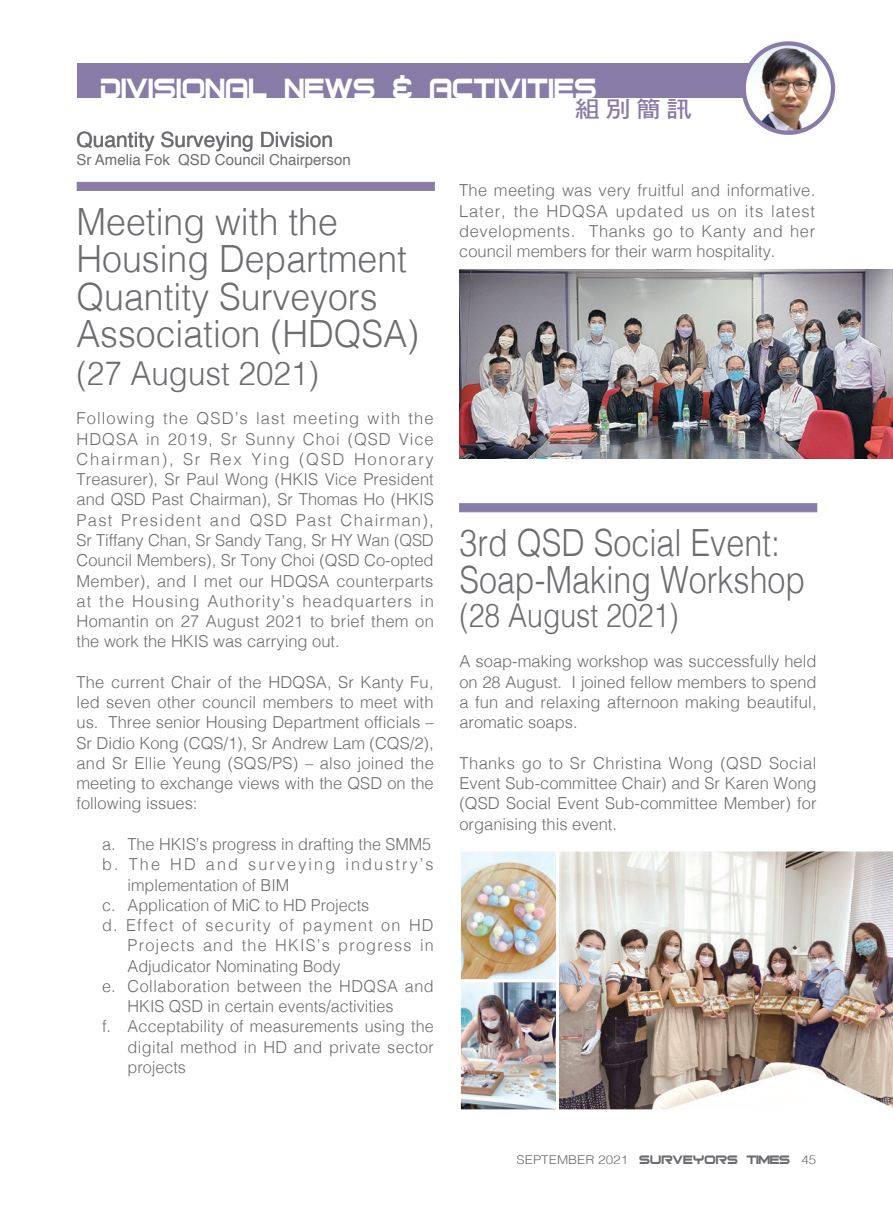
<style>
.page{position:relative;width:893px;height:1217px;background:#fff}
.page>*{position:absolute;margin:0;border:0;box-sizing:border-box;transform-origin:0 0}
.t1{font:300 37.5px/37.5px "Helvetica";color:#6c6d70;scale:.95 1}
.t2{font:300 37.5px/37.5px "Helvetica";color:#6c6d70;scale:.86 1}
.t3{font:37.5px "Bitsumishi";color:#fff;scale:.9 1}
.t4{font:300 33px "Helvetica";color:#6c6d70;scale:.95 1}
.t5{font:300 33px "Helvetica";color:#6c6d70;scale:.86 1}
.t6{font:22.95px "DF Hei Bd HK BF";color:#897ba8;scale:1.11 1}
.t7{font:21px "Helvetica";color:#6c6d70}
.t8{font:300 16.5px/20.2px "Helvetica";color:#6c6d70;text-align:justify}
.t9{font:300 16.5px "Helvetica";letter-spacing:.075em;color:#6c6d70}
.t10{font:300 16.5px "Helvetica";letter-spacing:.03em;color:#6c6d70}
.t11{font:300 16.5px "Helvetica";letter-spacing:.02em;color:#6c6d70}
.t12{font:300 16.5px "Helvetica";letter-spacing:.13em;color:#6c6d70}
.t13{font:15px "Helvetica";color:#6c6d70}
.t14{font:300 12.15px "Helvetica";color:#6c6d70;scale:1.11 1}
.s1{font-family:"Bitsumishi";font-weight:400;font-size:16.5px}
</style>
<div class="page">
<div style="left:77px;top:64px;width:739px;height:34px;background:#897ba8"></div>
<div style="left:77px;top:182px;width:358px;height:8px;background:#897ba8"></div>
<div style="left:459px;top:503px;width:358px;height:9px;background:#897ba8;border:1px solid #897ba8"></div>
<svg style="left:742px;top:41px;width:93px;height:94px"></svg>
<img style="left:746px;top:46px;width:85px;height:85px;border-radius:43px">
<img style="left:459px;top:270px;width:434px;height:188px">
<img style="left:462px;top:852px;width:93px;height:256px">
<div style="left:458px;top:848px;width:101px;height:134px;border:3px solid #fff"></div>
<img style="left:556px;top:848px;width:337px;height:262px">
<div style="left:458px;top:979px;width:101px;height:133px;border:3px solid #fff"></div>
<h1 class="t3" style="left:101px;top:73px;width:553px">DIVISIONAL NEWS &amp; ACTIVITIES</h1>
<h3 class="t6" style="left:575px;top:97px;width:107px">組別簡訊</h3>
<p class="t7" style="left:77px;top:123px;width:258px">Quantity Surveying Division</p>
<p class="t13" style="left:77px;top:148px;width:276px">Sr Amelia Fok QSD Council Chairperson</p>
<h1 class="t1" style="left:77px;top:200px;width:362px">Meeting with the<br>Housing Department<br>Quantity Surveyors<br>Association (HDQSA)</h1>
<h2 class="t4" style="left:77px;top:345px;width:256px">(27 August 2021)</h2>
<p class="t8" style="left:77px;top:407px;width:359px">Following the QSD’s last meeting with the HDQSA in 2019, Sr Sunny Choi (QSD Vice Chairman), Sr Rex Ying (QSD Honorary Treasurer), Sr Paul Wong (HKIS Vice President and QSD Past Chairman), Sr Thomas Ho (HKIS Past President and QSD Past Chairman), Sr Tiffany Chan, Sr Sandy Tang, Sr HY Wan (QSD Council Members), Sr Tony Choi (QSD Co-opted Member), and I met our HDQSA counterparts at the Housing Authority’s headquarters in Homantin on 27 August 2021 to brief them on the work the HKIS was carrying out.</p>
<p class="t8" style="left:77px;top:670px;width:359px">The current Chair of the HDQSA, Sr Kanty Fu, led seven other council members to meet with us. Three senior Housing Department officials – Sr Didio Kong (CQS/1), Sr Andrew Lam (CQS/2), and Sr Ellie Yeung (SQS/PS) – also joined the meeting to exchange views with the QSD on the following issues:</p>
<p class="t8" style="left:102px;top:832px;width:331px">a. The HKIS’s progress in drafting the SMM5</p>
<p class="t12" style="left:102px;top:850px;width:333px">b. The HD and surveying industry’s</p>
<p class="t8" style="left:128px;top:873px;width:163px">implementation of BIM</p>
<p class="t8" style="left:102px;top:893px;width:269px">c. Application of MiC to HD Projects</p>
<p class="t9" style="left:102px;top:910px;width:333px">d. Effect of security of payment on HD</p>
<p class="t9" style="left:128px;top:931px;width:308px">Projects and the HKIS’s progress in</p>
<p class="t8" style="left:128px;top:954px;width:214px">Adjudicator Nominating Body</p>
<p class="t10" style="left:102px;top:971px;width:333px">e. Collaboration between the HDQSA and</p>
<p class="t8" style="left:128px;top:994px;width:267px">HKIS QSD in certain events/activities</p>
<p class="t8" style="left:102px;top:1014px;width:333px">f. Acceptability of measurements using the</p>
<p class="t11" style="left:128px;top:1032px;width:308px">digital method in HD and private sector</p>
<p class="t8" style="left:128px;top:1055px;width:60px">projects</p>
<p class="t8" style="left:459px;top:179px;width:358px">The meeting was very fruitful and informative.<br>Later, the HDQSA updated us on its latest developments. Thanks go to Kanty and her council members for their warm hospitality.</p>
<h1 class="t2" style="left:459px;top:521px;width:404px">3rd QSD Social Event:<br>Soap-Making Workshop</h1>
<h2 class="t5" style="left:459px;top:587px;width:256px">(28 August 2021)</h2>
<p class="t8" style="left:459px;top:650px;width:359px">A soap-making workshop was successfully held on 28 August. I joined fellow members to spend a fun and relaxing afternoon making beautiful, aromatic soaps.</p>
<p class="t8" style="left:459px;top:751px;width:359px">Thanks go to Sr Christina Wong (QSD Social Event Sub-committee Chair) and Sr Karen Wong (QSD Social Event Sub-committee Member) for organising this event.</p>
<p class="t14" style="left:516px;top:1148px;width:272px">SEPTEMBER 2021 <span class="s1">SURVEYORS TIMES</span> 45</p>
</div>
